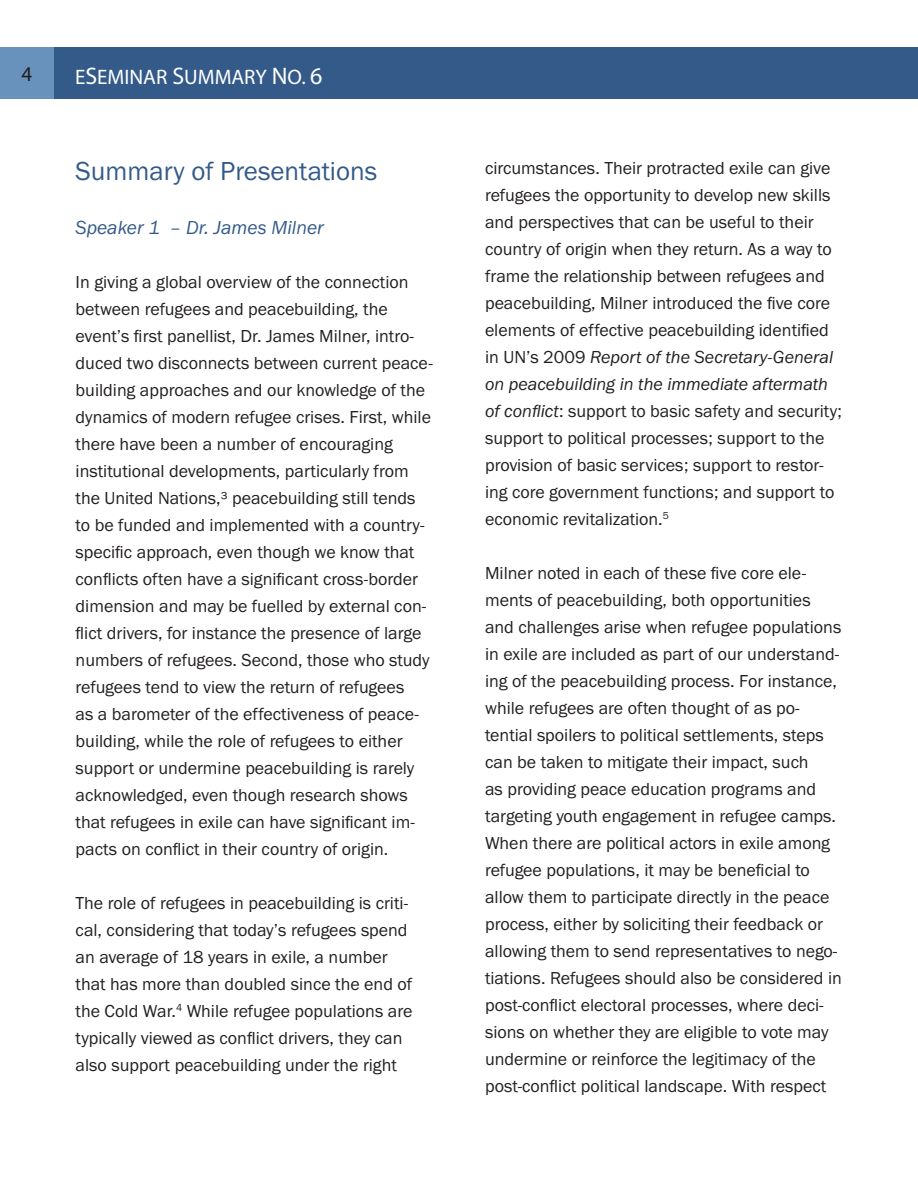
<style>
.page{position:relative;width:918px;height:1188px;background:#fff}
.page>*{position:absolute;margin:0;border:0;box-sizing:border-box;transform-origin:0 0}
.t1{font:27px "Franklin Gothic URW Boo";color:#345a8a}
.t2{font:21px "Myriad Pro";color:#fff}
.t3{font:21px "Myriad Pro";color:#231f20}
.t4{font:19.5px "Franklin Gothic URW Boo Ita";color:#345a8a}
.t5{font:18px/27px "Franklin Gothic URW Boo";color:#231f20}
.s1{font-size:24px}
.s2{font-family:"Franklin Gothic URW Boo Ita"}
</style>
<div class="page">
<div style="left:54px;top:48px;width:864px;height:51px;background:#345a8a"></div>
<div style="left:0;top:48px;width:54px;height:51px;background:#6892bb"></div>
<p class="t3" style="left:22px;top:61px;width:12px">4</p>
<p class="t2" style="left:75px;top:64px;width:249px">E<span class="s1">S</span>EMINAR <span class="s1">S</span>UMMARY <span class="s1">N</span>O. <span class="s1">6</span></p>
<p class="t1" style="left:76px;top:154px;width:303px">Summary of Presentations</p>
<p class="t4" style="left:76px;top:215px;width:250px">Speaker 1 – Dr. James Milner</p>
<p class="t5" style="left:76px;top:268px;width:359px">In giving a global overview of the connection between refugees and peacebuilding, the event’s first panellist, Dr. James Milner, intro&shy;duced two disconnects between current peace&shy;building approaches and our knowledge of the dynamics of modern refugee crises. First, while there have been a number of encouraging institutional developments, particularly from the United Nations,³ peacebuilding still tends to be funded and implemented with a country&shy;specific approach, even though we know that conflicts often have a significant cross-border dimension and may be fuelled by external con&shy;flict drivers, for instance the presence of large numbers of refugees. Second, those who study refugees tend to view the return of refugees<br>as a barometer of the effectiveness of peace&shy;building, while the role of refugees to either support or undermine peacebuilding is rarely acknowledged, even though research shows that refugees in exile can have significant im&shy;pacts on conflict in their country of origin.</p>
<p class="t5" style="left:76px;top:889px;width:338px">The role of refugees in peacebuilding is criti&shy;cal, considering that today’s refugees spend an average of 18 years in exile, a number that has more than doubled since the end of the Cold War.<sup>4</sup> While refugee populations are typically viewed as conflict drivers, they can also support peacebuilding under the right</p>
<p class="t5" style="left:485px;top:154px;width:359px">circumstances. Their protracted exile can give refugees the opportunity to develop new skills and perspectives that can be useful to their country of origin when they return. As a way to frame the relationship between refugees and peacebuilding, Milner introduced the five core elements of effective peacebuilding identified in UN’s 2009 <span class="s2">Report of the Secretary-General on peacebuilding in the immediate aftermath of conflict</span>: support to basic safety and security; support to political processes; support to the provision of basic services; support to restor&shy;ing core government functions; and support to economic revitalization.<sup>5</sup></p>
<p class="t5" style="left:485px;top:559px;width:358px">Milner noted in each of these five core ele&shy;ments of peacebuilding, both opportunities and challenges arise when refugee populations in exile are included as part of our understand&shy;ing of the peacebuilding process. For instance, while refugees are often thought of as po&shy;tential spoilers to political settlements, steps can be taken to mitigate their impact, such<br>as providing peace education programs and targeting youth engagement in refugee camps.<br>When there are political actors in exile among refugee populations, it may be beneficial to allow them to participate directly in the peace process, either by soliciting their feedback or allowing them to send representatives to nego&shy;tiations. Refugees should also be considered in post-conflict electoral processes, where deci&shy;sions on whether they are eligible to vote may undermine or reinforce the legitimacy of the post-conflict political landscape. With respect</p>
</div>
